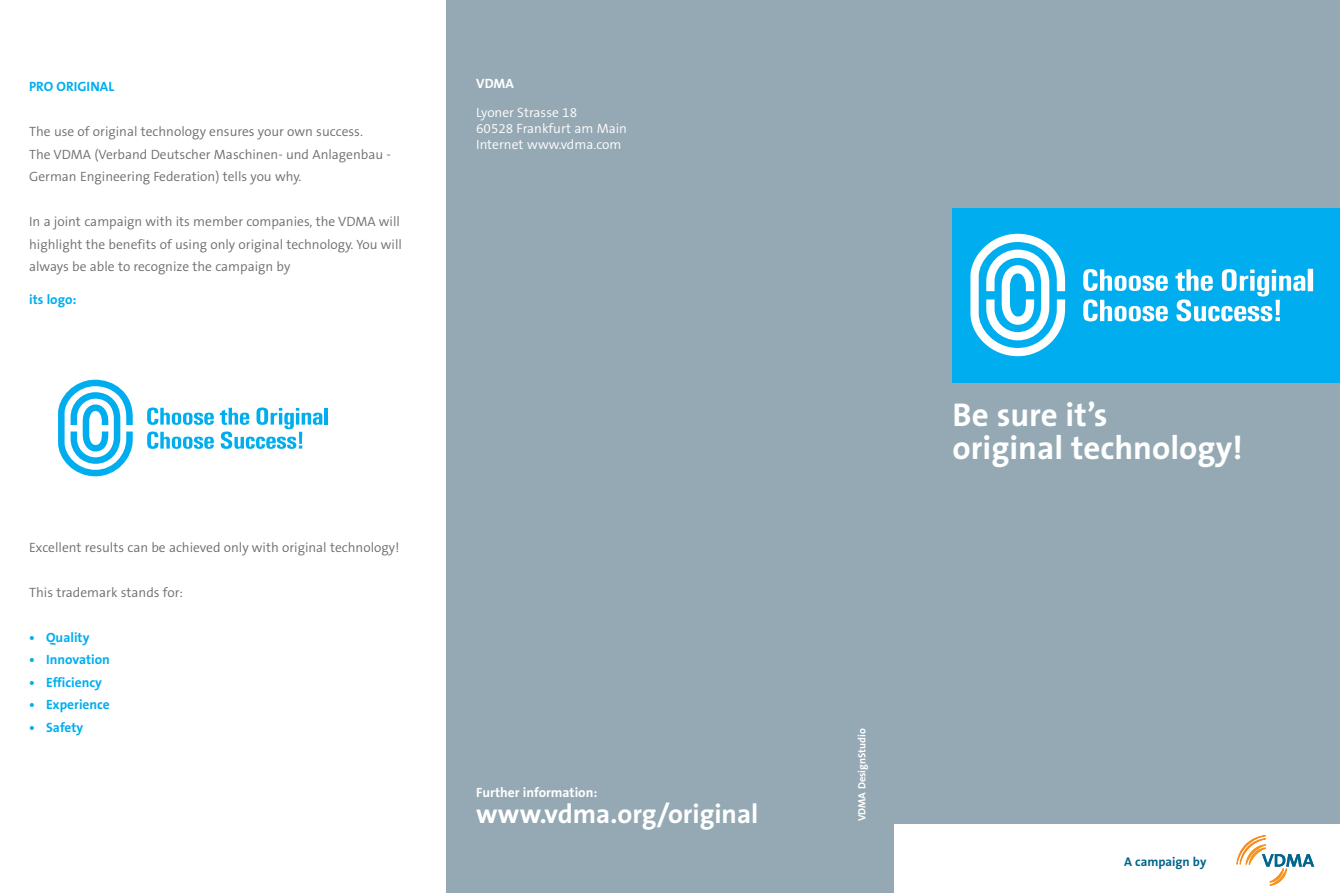
<style>
.page{position:relative;width:1340px;height:893px;background:#fff}
.page>*{position:absolute;margin:0;border:0;box-sizing:border-box;transform-origin:0 0}
.t1{font:700 33px/33px "The Sans B7";color:#fff}
.t2{font:700 27px "The Sans B7";color:#fff}
.t3{font:300 13.5px/22.5px "The Sans B4";color:#6c6d70}
.t4{font:700 13.5px "The Sans B7";color:#00aeef}
.t5{font:300 13.5px/16.2px "The Sans B4";color:#fff}
.t6{font:700 13.5px "The Sans B7";color:#fff}
.t7{font:700 12.75px "The Sans B7";color:#00668d}
.t8{font:700 10.5px "The Sans B7";color:#fff}
</style>
<div class="page">
<div style="left:446px;top:0;width:893px;height:893px;background:#95a9b4"></div>
<div style="left:952px;top:208px;width:387px;height:175px;background:#00aeef"></div>
<svg style="left:1083px;top:299px;width:84px;height:22px"></svg>
<svg style="left:970px;top:234px;width:95px;height:122px"></svg>
<svg style="left:1083px;top:269px;width:84px;height:22px"></svg>
<svg style="left:1175px;top:269px;width:130px;height:52px"></svg>
<hr style="left:1308px;top:269px;width:4px;height:22px;background:#fff">
<div style="left:1307px;top:269px;width:6px;height:22px;border:1px solid #fff"></div>
<div style="left:894px;top:824px;width:445px;height:69px;background:#fff"></div>
<svg style="left:147px;top:431px;width:67px;height:18px"></svg>
<svg style="left:58px;top:380px;width:75px;height:96px"></svg>
<svg style="left:147px;top:407px;width:67px;height:18px"></svg>
<svg style="left:220px;top:407px;width:102px;height:42px"></svg>
<hr style="left:325px;top:408px;width:3px;height:17px;background:#00aeef">
<svg style="left:1236px;top:835px;width:78px;height:51px"></svg>
<p class="t4" style="left:29px;top:82px;width:86px">PRO ORIGINAL</p>
<p class="t3" style="left:29px;top:122px;width:363px">The use of original technology ensures your own success.<br>The VDMA (Verband Deutscher Maschinen- und Anlagenbau -<br>German Engineering Federation) tells you why.</p>
<p class="t3" style="left:29px;top:212px;width:374px">In a joint campaign with its member companies, the VDMA will highlight the benefits of using only original technology. You will always be able to recognize the campaign by</p>
<p class="t4" style="left:29px;top:295px;width:49px">its logo:</p>
<p class="t6" style="left:476px;top:78px;width:39px">VDMA</p>
<p class="t5" style="left:476px;top:105px;width:152px">Lyoner Strasse 18<br>60528 Frankfurt am Main<br>Internet www.vdma.com</p>
<p class="t3" style="left:29px;top:537px;width:372px">Excellent results can be achieved only with original technology!</p>
<p class="t3" style="left:29px;top:582px;width:155px">This trademark stands for:</p>
<p class="t4" style="left:29px;top:632px;width:62px">• Quality</p>
<p class="t4" style="left:29px;top:655px;width:82px">• Innovation</p>
<p class="t4" style="left:29px;top:677px;width:74px">• Efficiency</p>
<p class="t4" style="left:29px;top:700px;width:82px">• Experience</p>
<p class="t4" style="left:29px;top:722px;width:56px">• Safety</p>
<p class="t6" style="left:476px;top:787px;width:123px">Further information:</p>
<h2 class="t2" style="left:476px;top:803px;width:284px">www.vdma.org/original</h2>
<h1 class="t1" style="left:952px;top:402px;width:292px">Be sure it’s<br>original technology!</h1>
<p class="t8" style="left:858px;top:821px;width:94px;rotate:-90deg">VDMA DesignStudio</p>
<p class="t7" style="left:1124px;top:856px;width:84px">A campaign by</p>
</div>
